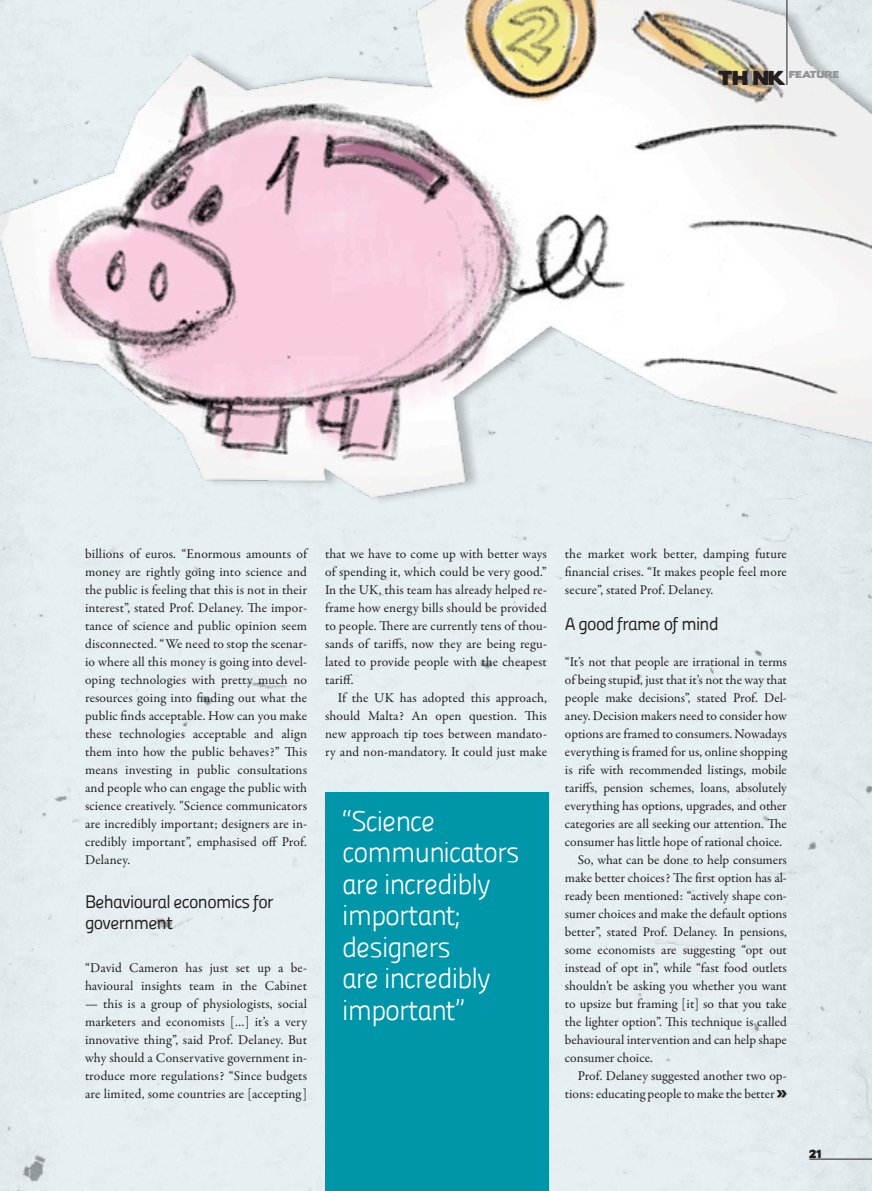
<style>
.page{position:relative;width:872px;height:1191px;background:#fff}
.page>*{position:absolute;margin:0;border:0;box-sizing:border-box;transform-origin:0 0}
.t1{font:28.5px/31.5px "Panefresco 250 wt";letter-spacing:-.04em;color:#fff}
.Subhead{font:18px/21.6px "Panefresco 400 wt";letter-spacing:-.04em;color:#231e20}
.t2{font:18px "Boris Black Bloxx";color:#231e20}
.t3{font:13.5px/18px "Garamond Premr Pro";letter-spacing:.005em;color:#231e20;text-align:justify}
.t4{font:10.5px "Boris Black Bloxx";color:#231e20}
.t5{font:9px "Boris Black Bloxx";color:#939598}
.s1{color:#939598}
.s2{font-family:"Boris Black Bloxx";font-size:15px}
</style>
<div class="page">
<hr style="left:809px;top:1158px;width:63px;height:1px;background:#231e20">
<img style="left:0;top:0;width:872px;height:583px">
<hr style="left:786px;top:0;width:1px;height:85px;background:#231e20">
<div style="left:325px;top:792px;width:224px;height:399px;background:#0096aa"></div>
<p class="t2" style="left:718px;top:64px;width:69px">TH<span class="s1">I</span>NK</p>
<p class="t5" style="left:789px;top:68px;width:52px">FEATURE</p>
<p class="t3" style="left:85px;top:545px;width:225px">billions of euros. “Enormous amounts of money are rightly going into science and the public is feeling that this is not in their interest”, stated Prof. Delaney. The impor&shy;tance of science and public opinion seem disconnected. “We need to stop the scenar&shy;io where all this money is going into devel&shy;oping technologies with pretty much no resources going into finding out what the public finds acceptable. How can you make these technologies acceptable and align them into how the public behaves?” This means investing in public consultations and people who can engage the public with science creatively. "Science communicators are incredibly important; designers are in&shy;credibly important”, emphasised off Prof.<br>Delaney.</p>
<p class="Subhead" style="left:85px;top:889px;width:190px">Behavioural economics for government</p>
<p class="t3" style="left:85px;top:959px;width:223px">“David Cameron has just set up a be&shy;havioural insights team in the Cabinet</p>
<p class="t3" style="left:85px;top:995px;width:224px">— this is a group of physiologists, social marketers and economists […] it’s a very innovative thing”, said Prof. Delaney. But why should a Conservative government in&shy;troduce more regulations? “Since budgets are limited, some countries are [accepting]</p>
<p class="t3" style="left:325px;top:545px;width:223px">that we have to come up with better ways of spending it, which could be very good.” In the UK, this team has already helped re&shy;frame how energy bills should be provided to people. There are currently tens of thou&shy;sands of tariffs, now they are being regu&shy;lated to provide people with the cheapest tariff.</p>
<p class="t3" style="left:325px;top:689px;width:223px;text-indent:13px">If the UK has adopted this approach, should Malta? An open question. This new approach tip toes between mandato&shy;ry and non-mandatory. It could just make</p>
<p class="t1" style="left:342px;top:803px;width:179px">“Science communicators are incredibly important; designers<br>are incredibly important”</p>
<p class="t3" style="left:565px;top:545px;width:223px">the market work better, damping future financial crises. “It makes people feel more secure”, stated Prof. Delaney.</p>
<p class="Subhead" style="left:565px;top:612px;width:155px">A good frame of mind</p>
<p class="t3" style="left:565px;top:653px;width:224px">“It’s not that people are irrational in terms of being stupid, just that it’s not the way that people make decisions”, stated Prof. Del&shy;aney. Decision makers need to consider how options are framed to consumers. Nowadays everything is framed for us, online shopping is rife with recommended listings, mobile tariffs, pension schemes, loans, absolutely everything has options, upgrades, and other categories are all seeking our attention. The consumer has little hope of rational choice.</p>
<p class="t3" style="left:565px;top:851px;width:223px;text-indent:13px">So, what can be done to help consumers make better choices? The first option has al&shy;ready been mentioned: “actively shape con&shy;sumer choices and make the default options better”, stated Prof. Delaney. In pensions, some economists are suggesting “opt out instead of opt in”, while “fast food outlets shouldn’t be asking you whether you want to upsize but framing [it] so that you take the lighter option”. This technique is called behavioural intervention and can help shape consumer choice.</p>
<p class="t3" style="left:565px;top:1067px;width:223px;text-align:right">Prof. Delaney suggested another two op&shy;tions: educating people to make the better <span class="s2">»</span></p>
<p class="t4" style="left:809px;top:1145px;width:13px">21</p>
</div>
